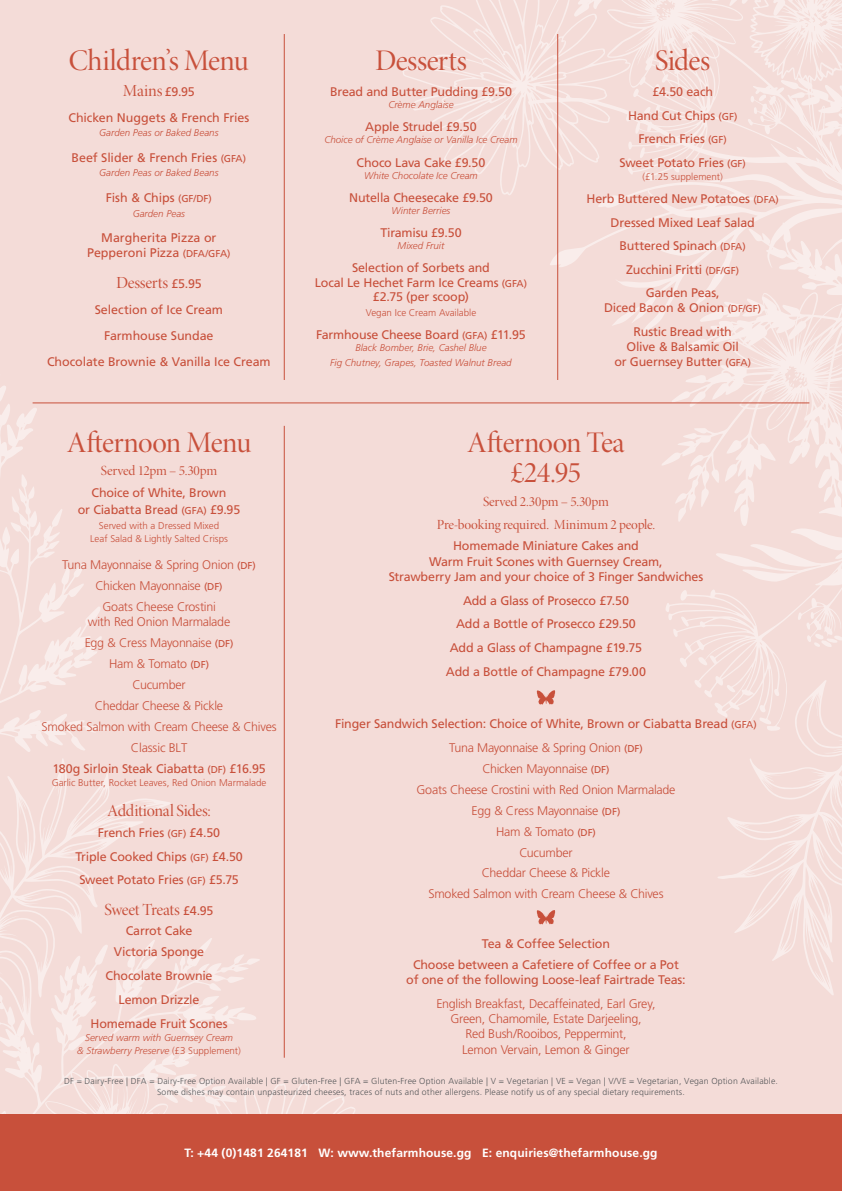
<style>
.page{position:relative;width:842px;height:1191px;background:#fff}
.page>*{position:absolute;margin:0;border:0;box-sizing:border-box;transform-origin:0 0}
.t1{font:30px "Minion Pro Disp";letter-spacing:-.025em;color:#c8503b}
.t2{font:17px "Minion Pro Disp";letter-spacing:-.015em;color:#c8503b}
.t3{font:14px "Minion Pro Disp";letter-spacing:-.015em;color:#c8503b}
.t4{font:12.5px/14.5px "Frutiger LT Std";letter-spacing:-.015em;color:#c8503b;text-align:center}
.t5{font:300 12.5px/15.2px "Frutiger LT Std";letter-spacing:-.02em;color:#c8503b;text-align:center}
.t6{font:700 12px "Frutiger LT Std";letter-spacing:.01em;color:#fff}
.t7{font:italic 300 9.8px/14.5px "Frutiger LT Std";color:#c8503b;text-align:center}
.t8{font:300 9.8px/13px "Frutiger LT Std";color:#c8503b;text-align:center}
.t9{font:300 8.7px/11px "Frutiger LT Std";letter-spacing:.02em;color:#57585a;text-align:center}
.s1{font-family:"Frutiger LT Std";font-size:12.5px}
.s2{font-size:10px}
.s3{font-weight:400;font-size:10px}
.s4{font-style:normal}
</style>
<div class="page">
<div style="left:0;top:0;width:842px;height:1183px;background:#f4dcd8"></div>
<svg style="left:0;top:782px;width:171px;height:155px"></svg>
<svg style="left:718px;top:731px;width:124px;height:264px"></svg>
<svg style="left:0;top:386px;width:37px;height:86px"></svg>
<svg style="left:402px;top:0;width:118px;height:195px"></svg>
<svg style="left:0;top:937px;width:260px;height:126px"></svg>
<svg style="left:0;top:475px;width:108px;height:455px"></svg>
<svg style="left:2px;top:1063px;width:353px;height:51px"></svg>
<svg style="left:665px;top:449px;width:177px;height:282px"></svg>
<svg style="left:814px;top:629px;width:28px;height:18px"></svg>
<svg style="left:716px;top:474px;width:126px;height:111px"></svg>
<svg style="left:520px;top:0;width:322px;height:449px"></svg>
<div style="left:0;top:1114px;width:842px;height:77px;background:#c8503b"></div>
<svg style="left:536px;top:690px;width:19px;height:15px"></svg>
<svg style="left:536px;top:910px;width:19px;height:15px"></svg>
<hr style="left:284px;top:426px;width:1px;height:631px;background:#c8503b">
<hr style="left:33px;top:403px;width:776px;height:1px;background:#c8503b">
<hr style="left:284px;top:34px;width:1px;height:346px;background:#c8503b">
<hr style="left:557px;top:34px;width:1px;height:346px;background:#c8503b">
<p class="t1" style="left:69px;top:42px;width:181px">Children’s Menu</p>
<p class="t2" style="left:123px;top:80px;width:74px">Mains <span class="s1">£9.95</span></p>
<p class="t4" style="left:68px;top:110px;width:182px">Chicken Nuggets &amp; French Fries</p>
<p class="t7" style="left:99px;top:126px;width:121px">Garden Peas or Baked Beans</p>
<p class="t4" style="left:72px;top:150px;width:176px">Beef Slider &amp; French Fries <span class="s2">(GFA)</span></p>
<p class="t7" style="left:99px;top:166px;width:121px">Garden Peas or Baked Beans</p>
<p class="t4" style="left:106px;top:191px;width:108px">Fish &amp; Chips <span class="s2">(GF/DF)</span></p>
<p class="t7" style="left:133px;top:206px;width:54px">Garden Peas</p>
<p class="t4" style="left:87px;top:231px;width:145px">Margherita Pizza or<br>Pepperoni Pizza <span class="s2">(DFA/GFA)</span></p>
<p class="t2" style="left:116px;top:273px;width:87px">Desserts <span class="s1">£5.95</span></p>
<p class="t4" style="left:95px;top:303px;width:130px">Selection of Ice Cream</p>
<p class="t4" style="left:104px;top:328px;width:111px">Farmhouse Sundae</p>
<p class="t4" style="left:47px;top:354px;width:225px">Chocolate Brownie &amp; Vanilla Ice Cream</p>
<p class="t1" style="left:375px;top:42px;width:93px">Desserts</p>
<p class="t4" style="left:330px;top:84px;width:183px">Bread and Butter Pudding £9.50</p>
<p class="t7" style="left:388px;top:98px;width:67px">Crème Anglaise</p>
<p class="t4" style="left:365px;top:120px;width:113px">Apple Strudel £9.50</p>
<p class="t7" style="left:324px;top:133px;width:195px">Choice of Crème Anglaise or Vanilla Ice Cream</p>
<p class="t4" style="left:357px;top:155px;width:130px">Choco Lava Cake £9.50</p>
<p class="t7" style="left:364px;top:168px;width:115px">White Chocolate Ice Cream</p>
<p class="t4" style="left:349px;top:190px;width:145px">Nutella Cheesecake £9.50</p>
<p class="t7" style="left:392px;top:203px;width:60px">Winter Berries</p>
<p class="t4" style="left:380px;top:225px;width:83px">Tiramisu £9.50</p>
<p class="t7" style="left:398px;top:239px;width:48px">Mixed Fruit</p>
<p class="t4" style="left:315px;top:261px;width:214px">Selection of Sorbets and<br>Local Le Hechet Farm Ice Creams <span class="s2">(GFA) </span>£2.75 (per scoop)</p>
<p class="t8" style="left:366px;top:306px;width:112px">Vegan Ice Cream Available</p>
<p class="t4" style="left:316px;top:327px;width:211px">Farmhouse Cheese Board <span class="s2">(GFA)</span> £11.95</p>
<p class="t7" style="left:330px;top:341px;width:183px">Black Bomber, Brie, Cashel Blue<br>Fig Chutney, Grapes, Toasted Walnut Bread</p>
<p class="t1" style="left:655px;top:42px;width:56px">Sides</p>
<p class="t4" style="left:652px;top:85px;width:62px">£4.50 each</p>
<p class="t4" style="left:628px;top:108px;width:111px">Hand Cut Chips <span class="s2">(GF)</span></p>
<p class="t4" style="left:638px;top:132px;width:90px">French Fries <span class="s2">(GF)</span></p>
<p class="t4" style="left:619px;top:155px;width:128px">Sweet Potato Fries <span class="s2">(GF)</span></p>
<p class="t8" style="left:642px;top:170px;width:82px">(£1.25 supplement)</p>
<p class="t4" style="left:586px;top:192px;width:194px">Herb Buttered New Potatoes <span class="s2">(DFA)</span></p>
<p class="t4" style="left:611px;top:215px;width:146px">Dressed Mixed Leaf Salad</p>
<p class="t4" style="left:620px;top:239px;width:128px">Buttered Spinach <span class="s2">(DFA)</span></p>
<p class="t4" style="left:626px;top:262px;width:114px">Zucchini Fritti <span class="s2">(DF/GF)</span></p>
<p class="t4" style="left:604px;top:285px;width:159px;line-height:15px">Garden Peas,<br>Diced Bacon &amp; Onion <span class="s2">(DF/GF)</span></p>
<p class="t4" style="left:614px;top:324px;width:138px;line-height:15px">Rustic Bread with<br>Olive &amp; Balsamic Oil<br>or Guernsey Butter <span class="s2">(GFA)</span></p>
<p class="t1" style="left:67px;top:424px;width:186px">Afternoon Menu</p>
<p class="t3" style="left:101px;top:462px;width:118px">Served 12pm – 5.30pm</p>
<p class="t4" style="left:78px;top:485px;width:164px;line-height:16.3px">Choice of White, Brown<br>or Ciabatta Bread <span class="s2">(GFA)</span> £9.95</p>
<p class="t8" style="left:90px;top:520px;width:139px">Served with a Dressed Mixed<br>Leaf Salad &amp; Lightly Salted Crisps</p>
<p class="t5" style="left:62px;top:557px;width:195px">Tuna Mayonnaise &amp; Spring Onion <span class="s3">(DF)</span></p>
<p class="t5" style="left:96px;top:578px;width:129px">Chicken Mayonnaise <span class="s3">(DF)</span></p>
<p class="t5" style="left:88px;top:599px;width:144px">Goats Cheese Crostini<br>with Red Onion Marmalade</p>
<p class="t5" style="left:85px;top:635px;width:150px">Egg &amp; Cress Mayonnaise <span class="s3">(DF)</span></p>
<p class="t5" style="left:109px;top:656px;width:101px">Ham &amp; Tomato <span class="s3">(DF)</span></p>
<p class="t5" style="left:132px;top:677px;width:55px">Cucumber</p>
<p class="t5" style="left:95px;top:698px;width:130px">Cheddar Cheese &amp; Pickle</p>
<p class="t5" style="left:42px;top:719px;width:237px">Smoked Salmon with Cream Cheese &amp; Chives</p>
<p class="t5" style="left:131px;top:740px;width:58px">Classic BLT</p>
<p class="t4" style="left:52px;top:761px;width:215px">180g Sirloin Steak Ciabatta <span class="s2">(DF)</span> £16.95</p>
<p class="t8" style="left:52px;top:776px;width:216px">Garlic Butter, Rocket Leaves, Red Onion Marmalade</p>
<p class="t2" style="left:107px;top:800px;width:105px">Additional Sides:</p>
<p class="t4" style="left:98px;top:825px;width:124px">French Fries <span class="s2">(GF)</span> £4.50</p>
<p class="t4" style="left:75px;top:849px;width:169px">Triple Cooked Chips <span class="s2">(GF)</span> £4.50</p>
<p class="t4" style="left:79px;top:872px;width:161px">Sweet Potato Fries <span class="s2">(GF)</span> £5.75</p>
<p class="t2" style="left:105px;top:899px;width:110px">Sweet Treats <span class="s1">£4.95</span></p>
<p class="t4" style="left:126px;top:924px;width:68px">Carrot Cake</p>
<p class="t4" style="left:114px;top:944px;width:92px">Victoria Sponge</p>
<p class="t4" style="left:106px;top:968px;width:108px">Chocolate Brownie</p>
<p class="t4" style="left:119px;top:992px;width:82px">Lemon Drizzle</p>
<p class="t4" style="left:90px;top:1016px;width:139px">Homemade Fruit Scones</p>
<p class="t7" style="left:77px;top:1031px;width:165px;line-height:13px">Served warm with Guernsey Cream<br>&amp; Strawberry Preserve <span class="s4">(£3 Supplement)</span></p>
<p class="t9" style="left:64px;top:1075px;width:715px">DF = Dairy-Free | DFA = Dairy-Free Option Available | GF = Gluten-Free | GFA = Gluten-Free Option Available | V = Vegetarian | VE = Vegan | V/VE = Vegetarian, Vegan Option Available.<br>Some dishes may contain unpasteurized cheeses, traces of nuts and other allergens. Please notify us of any special dietary requirements.</p>
<p class="t1" style="left:467px;top:424px;width:159px">Afternoon Tea</p>
<p class="t1" style="left:511px;top:454px;width:72px">£24.95</p>
<p class="t3" style="left:483px;top:493px;width:127px">Served 2.30pm – 5.30pm</p>
<p class="t3" style="left:437px;top:516px;width:220px">Pre-booking required. Minimum 2 people.</p>
<p class="t4" style="left:389px;top:538px;width:316px;line-height:15.2px">Homemade Miniature Cakes and<br>Warm Fruit Scones with Guernsey Cream,<br>Strawberry Jam and your choice of 3 Finger Sandwiches</p>
<p class="t4" style="left:463px;top:593px;width:167px">Add a Glass of Prosecco £7.50</p>
<p class="t4" style="left:456px;top:617px;width:181px">Add a Bottle of Prosecco £29.50</p>
<p class="t4" style="left:450px;top:640px;width:194px">Add a Glass of Champagne £19.75</p>
<p class="t4" style="left:446px;top:664px;width:202px">Add a Bottle of Champagne £79.00</p>
<p class="t4" style="left:335px;top:717px;width:423px">Finger Sandwich Selection: Choice of White, Brown or Ciabatta Bread <span class="s2">(GFA)</span></p>
<p class="t5" style="left:449px;top:740px;width:195px">Tuna Mayonnaise &amp; Spring Onion <span class="s3">(DF)</span></p>
<p class="t5" style="left:482px;top:761px;width:129px">Chicken Mayonnaise <span class="s3">(DF)</span></p>
<p class="t5" style="left:416px;top:782px;width:261px">Goats Cheese Crostini with Red Onion Marmalade</p>
<p class="t5" style="left:472px;top:803px;width:150px">Egg &amp; Cress Mayonnaise <span class="s3">(DF)</span></p>
<p class="t5" style="left:496px;top:824px;width:101px">Ham &amp; Tomato <span class="s3">(DF)</span></p>
<p class="t5" style="left:519px;top:845px;width:55px">Cucumber</p>
<p class="t5" style="left:482px;top:865px;width:130px">Cheddar Cheese &amp; Pickle</p>
<p class="t5" style="left:428px;top:886px;width:237px">Smoked Salmon with Cream Cheese &amp; Chives</p>
<p class="t4" style="left:482px;top:936px;width:130px">Tea &amp; Coffee Selection</p>
<p class="t4" style="left:406px;top:957px;width:281px;line-height:15.2px">Choose between a Cafetiere of Coffee or a Pot of one of the following Loose-leaf Fairtrade Teas:</p>
<p class="t5" style="left:436px;top:996px;width:220px">English Breakfast, Decaffeinated, Earl Grey, Green, Chamomile, Estate Darjeeling,<br>Red Bush/Rooibos, Peppermint,<br>Lemon Vervain, Lemon &amp; Ginger</p>
<p class="t6" style="left:184px;top:1146px;width:475px">T: +44 (0)1481 264181 W: www.thefarmhouse.gg E: enquiries@thefarmhouse.gg</p>
</div>
